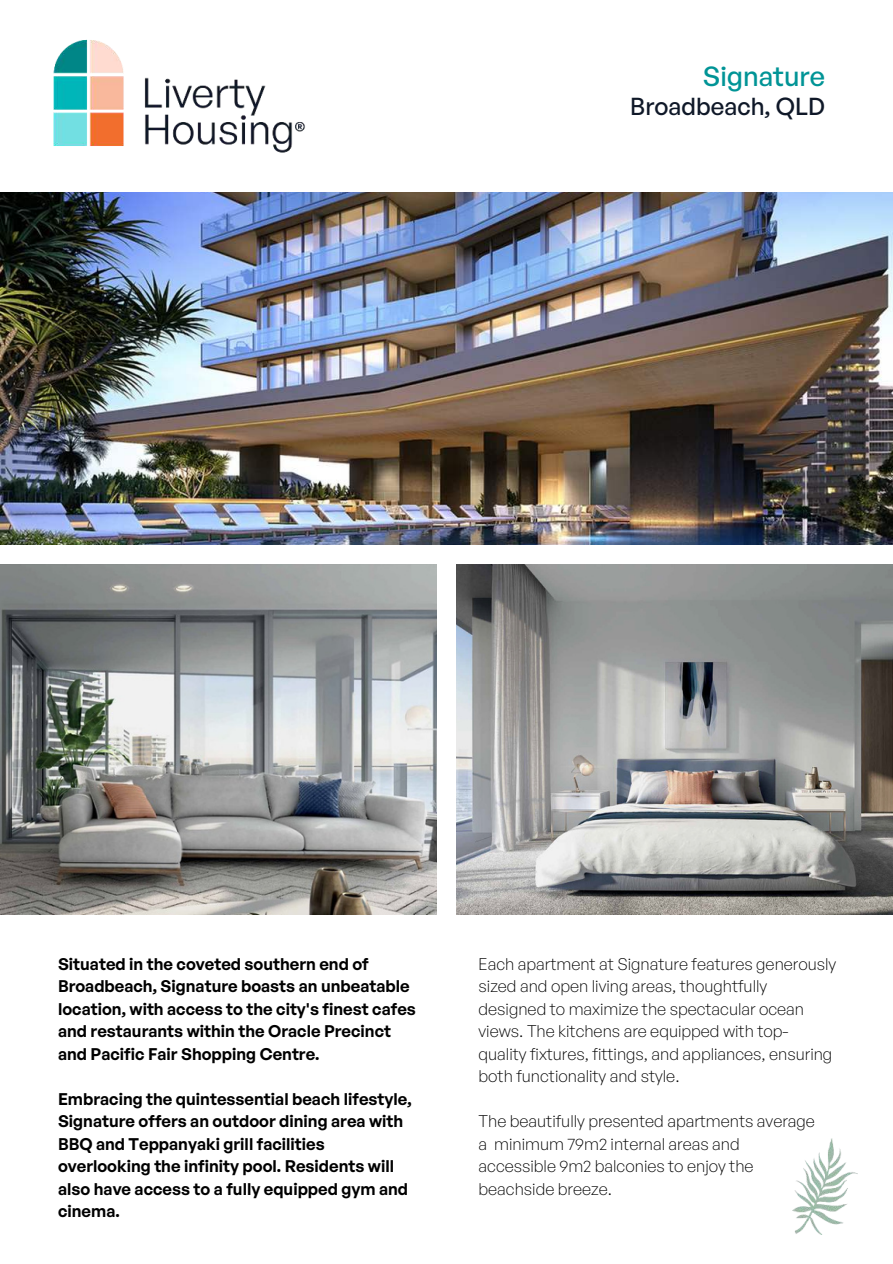
<style>
.page{position:relative;width:893px;height:1264px;background:#fff}
.page>*{position:absolute;margin:0;border:0;box-sizing:border-box;transform-origin:0 0}
.t1{font:500 27px "General Sans";color:#009496}
.t2{font:500 24px "General Sans";color:#0f1828}
.t3{font:600 16.5px/22.5px "General Sans";color:#000}
.t4{font:300 16.5px/22.5px "General Sans";color:#000}
</style>
<div class="page">
<img style="left:0;top:564px;width:436px;height:350px">
<img style="left:0;top:193px;width:892px;height:351px">
<img style="left:456px;top:564px;width:436px;height:350px">
<img style="left:53px;top:39px;width:252px;height:114px">
<img style="left:792px;top:1138px;width:65px;height:96px">
<h1 class="t1" style="left:703px;top:60px;width:124px">Signature</h1>
<h2 class="t2" style="left:630px;top:91px;width:196px">Broadbeach, QLD</h2>
<p class="t3" style="left:58px;top:952px;width:359px">Situated in the coveted southern end of Broadbeach, Signature boasts an unbeatable location, with access to the city's finest cafes and restaurants within the Oracle Precinct and Pacific Fair Shopping Centre.</p>
<p class="t3" style="left:58px;top:1087px;width:355px">Embracing the quintessential beach lifestyle, Signature offers an outdoor dining area with BBQ and Teppanyaki grill facilities overlooking the infinity pool. Residents will also have access to a fully equipped gym and cinema.</p>
<p class="t4" style="left:478px;top:952px;width:359px">Each apartment at Signature features generously sized and open living areas, thoughtfully designed to maximize the spectacular ocean views. The kitchens are equipped with top&shy;quality fixtures, fittings, and appliances, ensuring both functionality and style.</p>
<p class="t4" style="left:478px;top:1109px;width:338px">The beautifully presented apartments average a minimum 79m2 internal areas and accessible 9m2 balconies to enjoy the beachside breeze.</p>
</div>
